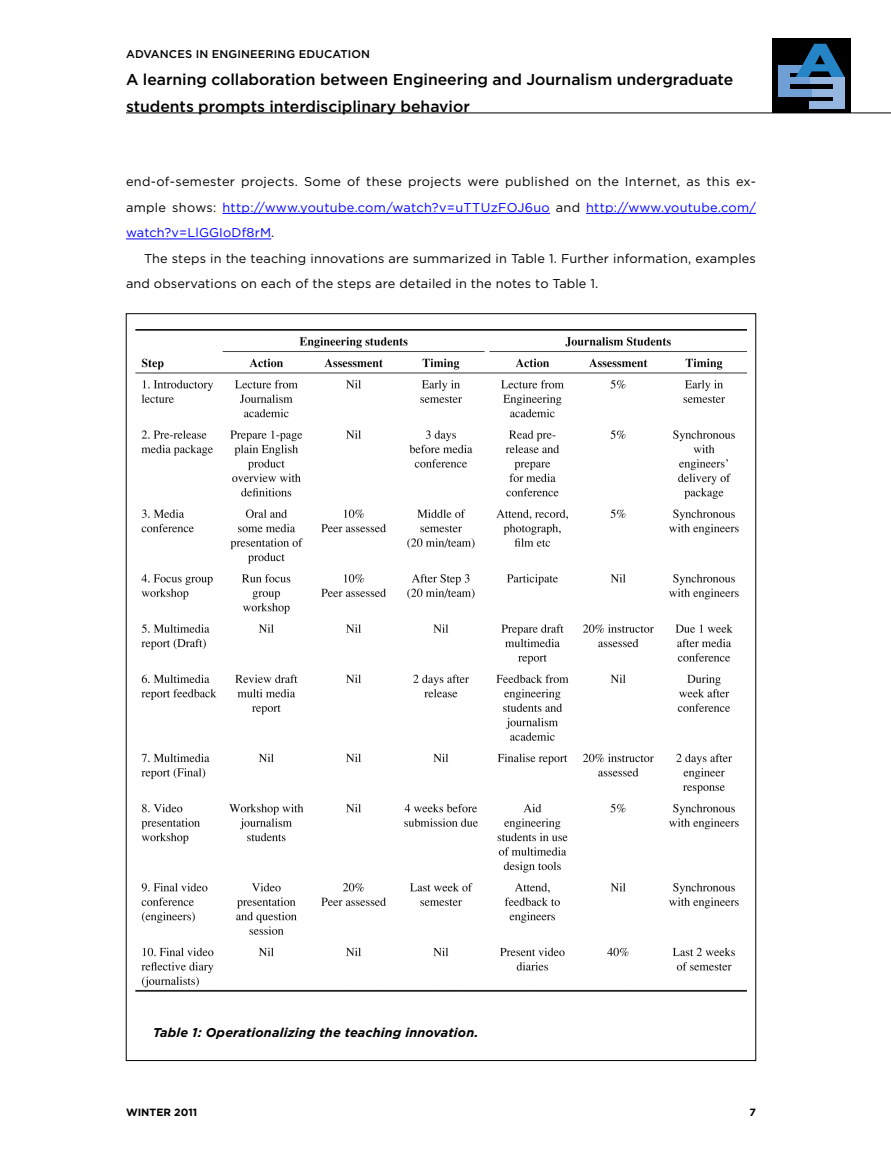
<style>
.page{position:relative;width:891px;height:1175px;background:#fff}
.page>*{position:absolute;margin:0;border:0;box-sizing:border-box;transform-origin:0 0}
.t1{font:500 15.75px/27px "Gotham";color:#000}
.body_text{font:12.75px/25.5px "Gotham";letter-spacing:.01em;color:#000;text-align:justify}
.t2{font:italic 700 12.75px "Gotham";letter-spacing:.01em;color:#000}
.t3{font:500 11.25px "Gotham";letter-spacing:.01em;color:#000}
.t4{font:700 10.5px "Gotham";color:#000}
.s1{color:#00f}
</style>
<div class="page">
<hr style="left:126px;top:112px;width:765px;height:1px;background:#000">
<div style="left:773px;top:38px;width:78px;height:75px;background:#000"></div>
<div style="left:778px;top:65px;width:33px;height:8px;background:#6f9fd5"></div>
<div style="left:778px;top:89px;width:34px;height:7px;background:#6f9fd5"></div>
<div style="left:778px;top:73px;width:12px;height:18px;background:#6f9fd5"></div>
<div style="left:833px;top:84px;width:12px;height:25px;background:#95b6df"></div>
<div style="left:812px;top:89px;width:32px;height:7px;background:#95b6df"></div>
<div style="left:810px;top:102px;width:34px;height:7px;background:#95b6df"></div>
<svg style="left:796px;top:44px;width:49px;height:33px"></svg>
<div style="left:778px;top:77px;width:32px;height:7px;background:#6f9fd5"></div>
<div style="left:810px;top:77px;width:35px;height:7px;background:#95b6df"></div>
<hr style="left:222px;top:213px;width:328px;height:1px;background:#00f">
<hr style="left:586px;top:213px;width:170px;height:1px;background:#00f">
<hr style="left:126px;top:239px;width:145px;height:1px;background:#00f">
<img style="left:135px;top:329px;width:612px;height:663px">
<p class="t3" style="left:126px;top:48px;width:246px">ADVANCES IN ENGINEERING EDUCATION</p>
<p class="t1" style="left:126px;top:66px;width:609px">A learning collaboration between Engineering and Journalism undergraduate students prompts interdisciplinary behavior</p>
<p class="body_text" style="left:126px;top:169px;width:632px">end-of-semester projects. Some of these projects were published on the Internet, as this ex&shy;ample shows: <span class="s1">http://www.youtube.com/watch?v=uTTUzFOJ6uo</span> and <span class="s1">http://www.youtube.com/ watch?v=LlGGIoDf8rM</span>.</p>
<p class="body_text" style="left:126px;top:245px;width:631px;text-indent:18px">The steps in the teaching innovations are summarized in Table 1. Further information, examples and observations on each of the steps are detailed in the notes to Table 1.</p>
<p class="t2" style="left:153px;top:1025px;width:327px">Table 1: Operationalizing the teaching innovation.</p>
<p class="t4" style="left:126px;top:1106px;width:73px">WINTER 2011</p>
<p class="t4" style="left:750px;top:1106px;width:8px">7</p>
</div>
